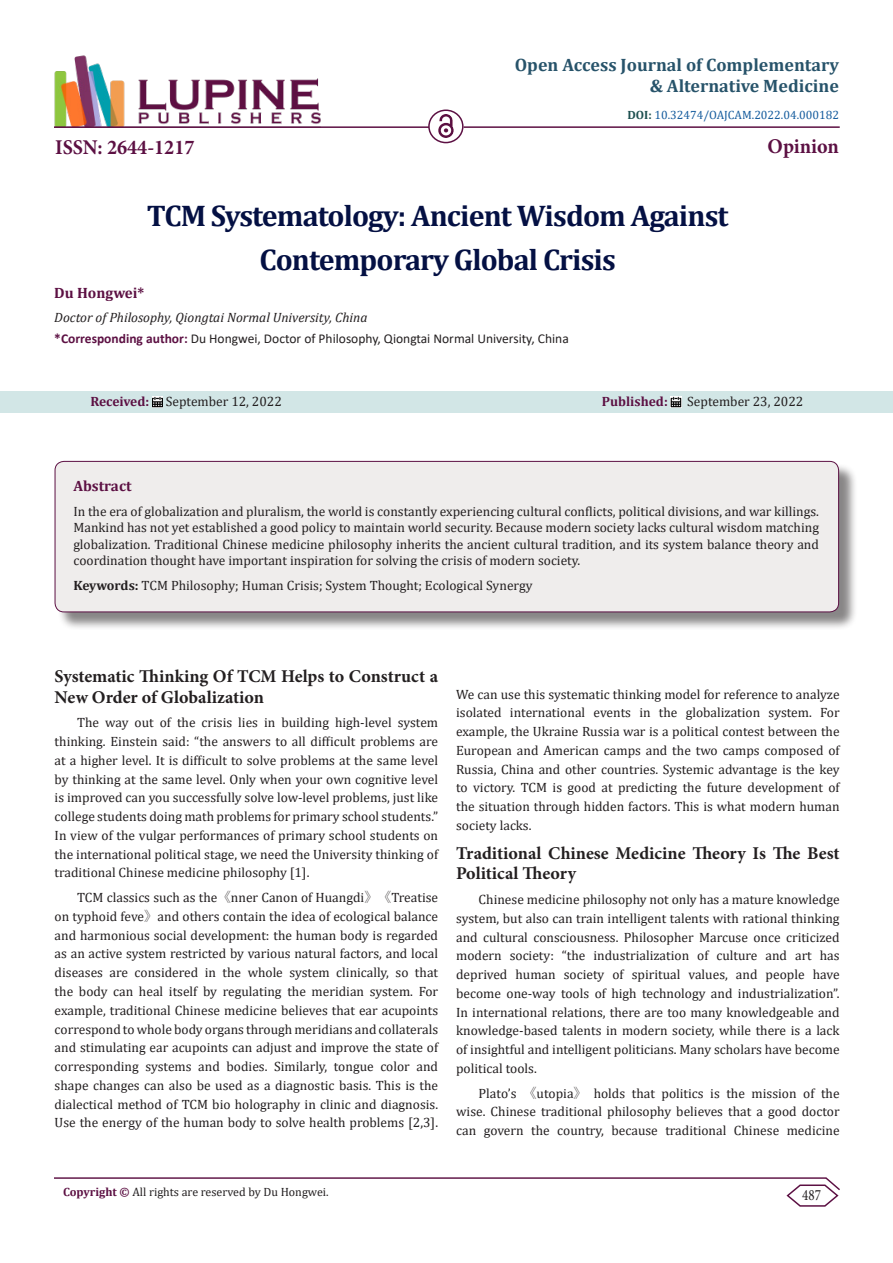
<style>
.page{position:relative;width:893px;height:1263px;background:#fff}
.page>*{position:absolute;margin:0;border:0;box-sizing:border-box;transform-origin:0 0}
.t1{font:700 30px "Cambria";letter-spacing:-.03em;color:#041043}
.t2{font:700 21px "Minion Pro";color:#5c1043;scale:.96 1}
.t3{font:700 18px/20.2px "Minion Pro";color:#231f20}
.t4{font:700 18px/21.6px "Cambria";color:#27536a;text-align:right}
.t5{font:15.75px "Minion Pro";color:#231f20;scale:.83 1}
.t6{font:700 15px "Cambria";color:#5c1043}
.t7{font:13.5px/18.8px "Cambria";color:#231f20;text-align:justify}
.t8{font:13.5px "Calibri";color:#231f20}
.t9{font:italic 13.5px "Cambria";color:#231f20}
.t10{font:700 13.5px "Cambria";color:#5c1043}
.t11{font:12px "Cambria";color:#231f20}
.t12{font:12px "Cambria";color:#175d9e}
.s1{font-weight:700;color:#1e5050}
.s2{font-weight:700;color:#5c1043}
.s3{font-weight:700}
.s4{font-family:"Adobe Fangsong Std"}
</style>
<div class="page">
<img style="left:54px;top:55px;width:267px;height:71px">
<hr style="left:54px;top:126px;width:375px;height:2px;background:#5c1043">
<img style="left:438px;top:115px;width:15px;height:23px">
<div style="left:0;top:391px;width:893px;height:22px;background:#d2e6e6"></div>
<svg style="left:152px;top:397px;width:11px;height:10px"></svg>
<svg style="left:671px;top:397px;width:10px;height:10px"></svg>
<div style="left:428px;top:109px;width:36px;height:34px;border:2px solid #5c1043;border-radius:50%"></div>
<hr style="left:464px;top:126px;width:376px;height:2px;background:#5c1043">
<hr style="left:54px;top:1177px;width:772px;height:2px;background:#5c1043">
<svg style="left:785px;top:1177px;width:55px;height:30px"></svg>
<div style="left:57px;top:463px;width:801px;height:168px;background:#231f20;opacity:.54"></div>
<div style="left:55px;top:461px;width:784px;height:151px;background:#efedec;border-radius:9px"></div>
<div style="left:55px;top:461px;width:784px;height:151px;border:1px solid #5c1043;border-radius:9px"></div>
<p class="t4" style="left:515px;top:53px;width:326px">Open Access Journal of Complementary &amp; Alternative Medicine</p>
<p class="t2" style="left:55px;top:133px;width:147px">ISSN: 2644-1217</p>
<p class="t12" style="left:627px;top:108px;width:213px"><span class="s1">DOI:</span> 10.32474/OAJCAM.2022.04.000182</p>
<p class="t2" style="left:767px;top:131px;width:76px">Opinion</p>
<p class="t1" style="left:147px;top:195px;width:583px">TCM Systematology: Ancient Wisdom Against</p>
<p class="t1" style="left:260px;top:238px;width:358px">Contemporary Global Crisis</p>
<p class="t6" style="left:54px;top:283px;width:92px">Du Hongwei*</p>
<p class="t9" style="left:54px;top:308px;width:315px">Doctor of Philosophy, Qiongtai Normal University, China</p>
<p class="t8" style="left:54px;top:329px;width:516px"><span class="s2">*Corresponding author:</span> Du Hongwei, Doctor of Philosophy, Qiongtai Normal University, China</p>
<p class="t7" style="left:90px;top:392px;width:193px"><span class="s2">Received:</span> September 12, 2022</p>
<p class="t10" style="left:602px;top:392px;width:67px">Published:</p>
<p class="t7" style="left:687px;top:392px;width:118px">September 23, 2022</p>
<p class="t6" style="left:73px;top:475px;width:60px">Abstract</p>
<p class="t7" style="left:73px;top:503px;width:747px;line-height:16.2px">In the era of globalization and pluralism, the world is constantly experiencing cultural conflicts, political divisions, and war killings.<br>Mankind has not yet established a good policy to maintain world security. Because modern society lacks cultural wisdom matching globalization. Traditional Chinese medicine philosophy inherits the ancient cultural tradition, and its system balance theory and coordination thought have important inspiration for solving the crisis of modern society.</p>
<p class="t7" style="left:73px;top:576px;width:461px"><span class="s3">Keywords:</span> TCM Philosophy; Human Crisis; System Thought; Ecological Synergy</p>
<p class="t3" style="left:55px;top:666px;width:385px">Systematic Thinking Of TCM Helps to Construct a<br>New Order of Globalization</p>
<p class="t7" style="left:55px;top:713px;width:385px;text-indent:22px">The way out of the crisis lies in building high-level system thinking. Einstein said: “the answers to all difficult problems are at a higher level. It is difficult to solve problems at the same level by thinking at the same level. Only when your own cognitive level is improved can you successfully solve low-level problems, just like college students doing math problems for primary school students.” In view of the vulgar performances of primary school students on the international political stage, we need the University thinking of traditional Chinese medicine philosophy [1].</p>
<p class="t7" style="left:55px;top:888px;width:385px;text-indent:22px">TCM classics such as the<span class="s4">《</span>nner Canon of Huangdi<span class="s4">》《</span>Treatise on typhoid feve<span class="s4">》</span>and others contain the idea of ecological balance and harmonious social development: the human body is regarded as an active system restricted by various natural factors, and local diseases are considered in the whole system clinically, so that the body can heal itself by regulating the meridian system. For example, traditional Chinese medicine believes that ear acupoints correspond to whole body organs through meridians and collaterals and stimulating ear acupoints can adjust and improve the state of corresponding systems and bodies. Similarly, tongue color and shape changes can also be used as a diagnostic basis. This is the dialectical method of TCM bio holography in clinic and diagnosis.<br>Use the energy of the human body to solve health problems [2,3].</p>
<p class="t7" style="left:456px;top:685px;width:385px">We can use this systematic thinking model for reference to analyze isolated international events in the globalization system. For example, the Ukraine Russia war is a political contest between the European and American camps and the two camps composed of Russia, China and other countries. Systemic advantage is the key to victory. TCM is good at predicting the future development of the situation through hidden factors. This is what modern human society lacks.</p>
<p class="t3" style="left:456px;top:843px;width:385px">Traditional Chinese Medicine Theory Is The Best<br>Political Theory</p>
<p class="t7" style="left:456px;top:890px;width:385px;text-indent:22px">Chinese medicine philosophy not only has a mature knowledge system, but also can train intelligent talents with rational thinking and cultural consciousness. Philosopher Marcuse once criticized modern society: “the industrialization of culture and art has deprived human society of spiritual values, and people have become one-way tools of high technology and industrialization”.<br>In international relations, there are too many knowledgeable and knowledge-based talents in modern society, while there is a lack of insightful and intelligent politicians. Many scholars have become political tools.</p>
<p class="t7" style="left:456px;top:1084px;width:385px;text-indent:22px">Plato’s <span class="s4">《</span>utopia<span class="s4">》</span> holds that politics is the mission of the wise. Chinese traditional philosophy believes that a good doctor can govern the country, because traditional Chinese medicine</p>
<p class="t11" style="left:63px;top:1185px;width:267px"><span class="s2">Copyright ©</span> All rights are reserved by Du Hongwei.</p>
<p class="t5" style="left:802px;top:1185px;width:24px">487</p>
</div>
